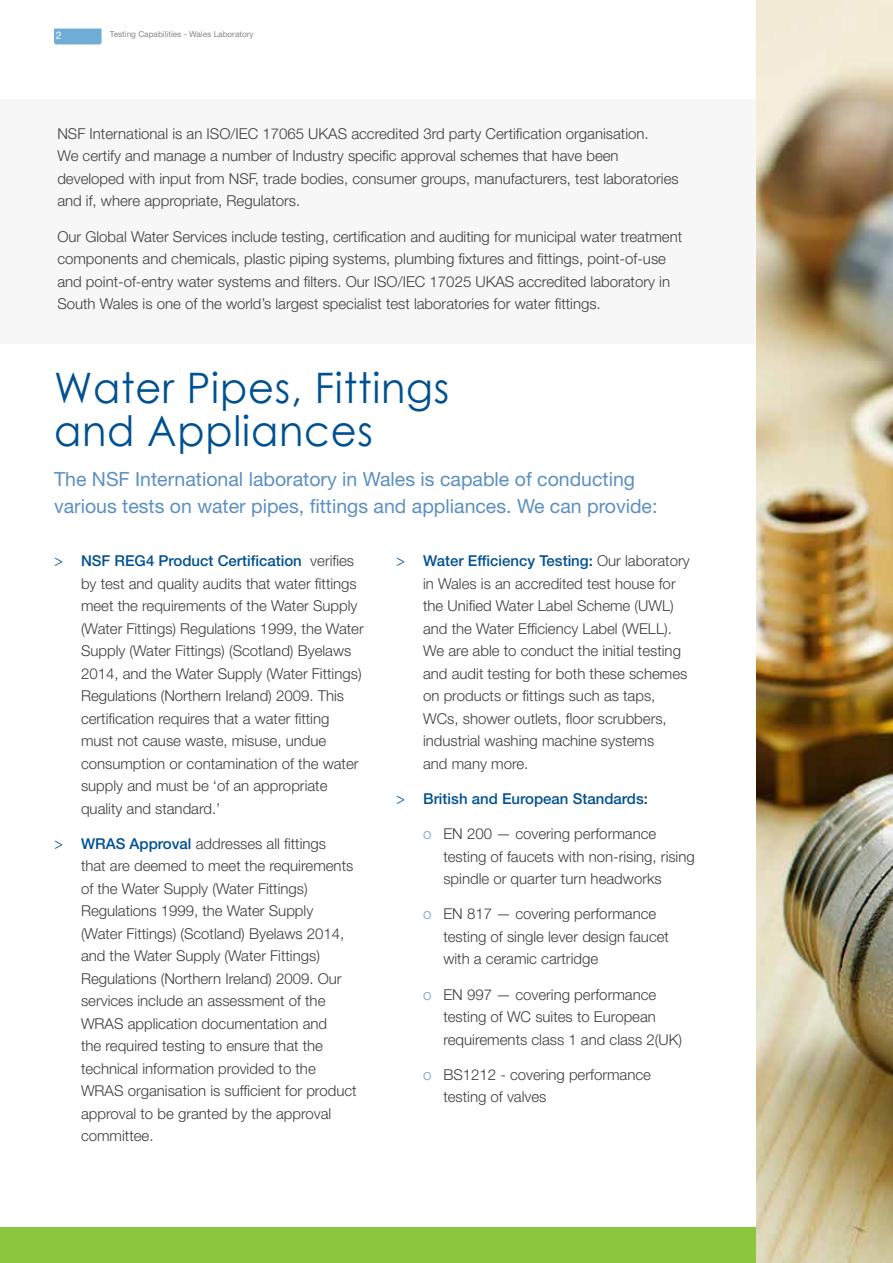
<style>
.page{position:relative;width:893px;height:1263px;background:#fff}
.page>*{position:absolute;margin:0;border:0;box-sizing:border-box;transform-origin:0 0}
.t1{font:42px/43.5px "Century Gothic";letter-spacing:.02em;color:#005192;scale:.95 1}
.t2{font:19.5px/27px "Helvetica Neue LT Std";color:#5b90c2}
.t3{font:300 15px/22.5px "Helvetica Neue LT Std";color:#3e3d40}
.t4{font:500 15px "Helvetica Neue LT Std";color:#005192}
.t5{font:10.5px "Helvetica Neue LT Std";color:#fff}
.t6{font:8.25px "Helvetica Neue LT Std";color:#87888a}
.s1{font-family:"Minion Pro";font-weight:400;font-size:16.5px;color:#005192}
.s2{font-weight:500;color:#005192}
.s3{font-family:"Minion Pro";font-weight:400;font-size:16.5px}
.s4{color:#3e3d40}
.s5{color:#74a0ca}
</style>
<div class="page">
<svg style="left:54px;top:29px;width:48px;height:15px"></svg>
<div style="left:0;top:99px;width:757px;height:244px;background:#f3f4f3"></div>
<div style="left:0;top:1227px;width:893px;height:36px;background:#8cc63e"></div>
<img style="left:757px;top:0;width:136px;height:1263px">
<p class="t5" style="left:56px;top:29px;width:7px">2</p>
<p class="t6" style="left:110px;top:29px;width:145px">Testing Capabilities - Wales Laboratory</p>
<p class="t3" style="left:57px;top:122px;width:623px">NSF International is an ISO/IEC 17065 UKAS accredited 3rd party Certification organisation.<br>We certify and manage a number of Industry specific approval schemes that have been developed with input from NSF, trade bodies, consumer groups, manufacturers, test laboratories and if, where appropriate, Regulators.</p>
<p class="t3" style="left:57px;top:225px;width:626px">Our Global Water Services include testing, certification and auditing for municipal water treatment components and chemicals, plastic piping systems, plumbing fixtures and fittings, point-of-use and point-of-entry water systems and filters. Our ISO/IEC 17025 UKAS accredited laboratory in South Wales is one of the world’s largest specialist test laboratories for water fittings.</p>
<h1 class="t1" style="left:54px;top:365px;width:418px">Water Pipes, Fittings and Appliances</h1>
<h2 class="t2" style="left:54px;top:465px;width:605px">The NSF International laboratory in Wales is capable of conducting various tests on water pipes, fittings and appliances. We can provide:</h2>
<p class="t3" style="left:81px;top:549px;width:284px;text-indent:-27px"><span class="s1">&gt;</span> <span class="s2">NSF REG4 Product Certification</span> verifies by test and quality audits that water fittings meet the requirements of the Water Supply (Water Fittings) Regulations 1999, the Water Supply (Water Fittings) (Scotland) Byelaws 2014, and the Water Supply (Water Fittings)<br>Regulations (Northern Ireland) 2009. This certification requires that a water fitting must not cause waste, misuse, undue consumption or contamination of the water supply and must be ‘of an appropriate quality and standard.’</p>
<p class="t3" style="left:81px;top:832px;width:277px;text-indent:-27px"><span class="s1">&gt;</span> <span class="s2">WRAS Approval</span> addresses all fittings<br>that are deemed to meet the requirements of the Water Supply (Water Fittings)<br>Regulations 1999, the Water Supply (Water Fittings) (Scotland) Byelaws 2014, and the Water Supply (Water Fittings)<br>Regulations (Northern Ireland) 2009. Our services include an assessment of the WRAS application documentation and<br>the required testing to ensure that the technical information provided to the WRAS organisation is sufficient for product approval to be granted by the approval committee.</p>
<p class="t3" style="left:423px;top:549px;width:268px;text-indent:-27px"><span class="s1">&gt;</span> <span class="s2">Water Efficiency Testing:</span> Our laboratory in Wales is an accredited test house for the Unified Water Label Scheme (UWL) and the Water Efficiency Label (WELL).<br>We are able to conduct the initial testing and audit testing for both these schemes on products or fittings such as taps, WCs, shower outlets, floor scrubbers, industrial washing machine systems<br>and many more.</p>
<p class="t4" style="left:396px;top:789px;width:253px"><span class="s3">&gt;</span> British and European Standards<span class="s4">:</span></p>
<p class="t3" style="left:443px;top:822px;width:253px;text-indent:-20px"><span class="s5">o</span> EN 200 — covering performance testing of faucets with non-rising, rising spindle or quarter turn headworks</p>
<p class="t3" style="left:443px;top:902px;width:227px;text-indent:-20px"><span class="s5">o</span> EN 817 — covering performance testing of single lever design faucet with a ceramic cartridge</p>
<p class="t3" style="left:443px;top:983px;width:240px;text-indent:-20px"><span class="s5">o</span> EN 997 — covering performance testing of WC suites to European requirements class 1 and class 2(UK)</p>
<p class="t3" style="left:443px;top:1063px;width:209px;text-indent:-20px"><span class="s5">o</span> BS1212 - covering performance testing of valves</p>
</div>
